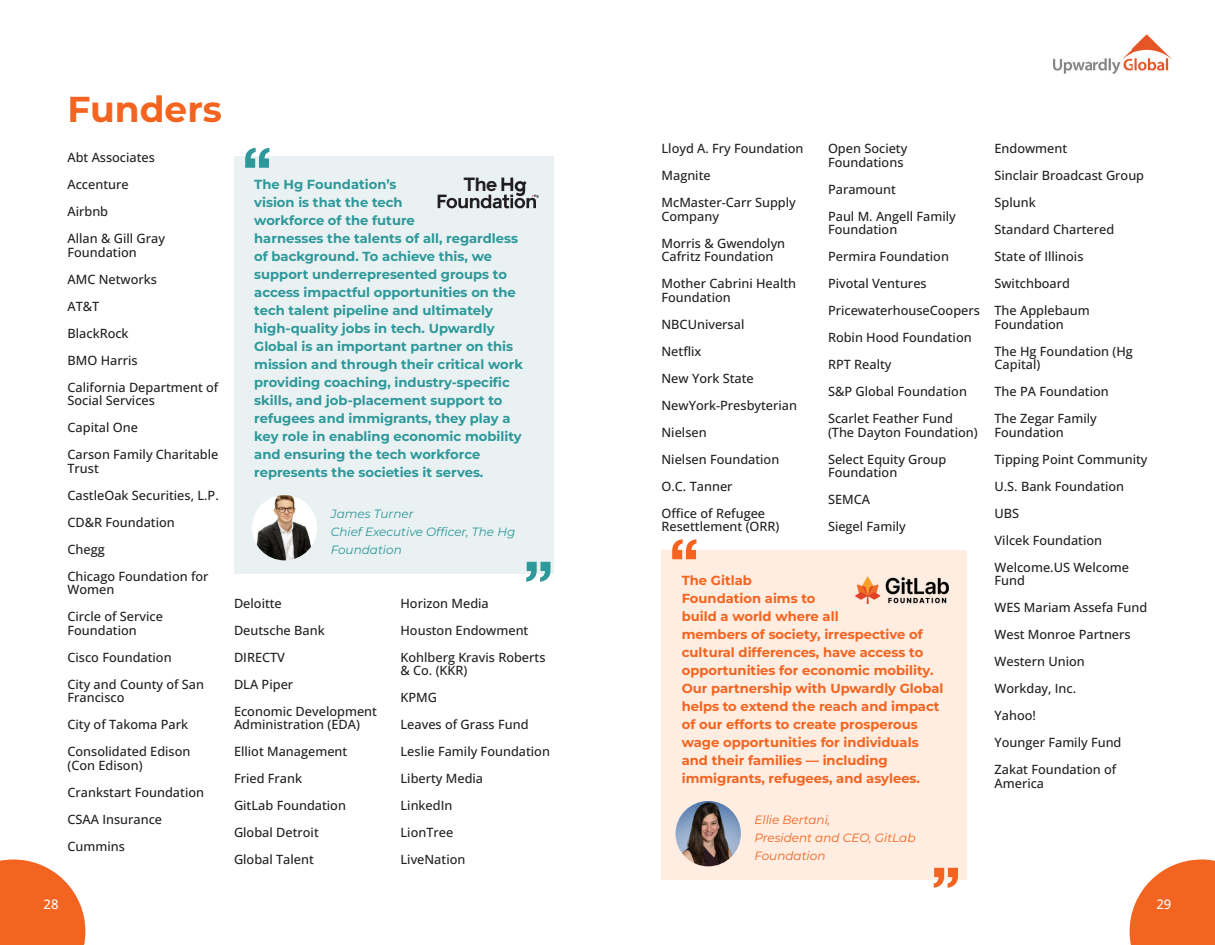
<style>
.page{position:relative;width:1215px;height:945px;background:#fff}
.page>*{position:absolute;margin:0;border:0;box-sizing:border-box;transform-origin:0 0}
.t1{font:700 60px "Archivo Expanded";color:#2e989a}
.t2{font:700 60px "Archivo Expanded";color:#f36421}
.t3{font:700 36px "Montserrat";color:#f36421}
.t4{font:700 18.9px "Reader";color:#231f20}
.t5{font:700 13.2px/18px "Montserrat";color:#2e989a}
.t6{font:700 13.2px/18px "Montserrat";color:#f36421}
.t7{font:500 13.2px "Open Sans";color:#fff}
.t8{font:500 12.75px/27px "Open Sans";color:#231f20}
.t9{font:italic 12px/18px "Montserrat";color:#2e989a}
.t10{font:italic 12px/18px "Montserrat";color:#f36421}
.s1{font-size:18.75px}
</style>
<div class="page">
<div style="left:234px;top:156px;width:320px;height:418px;background:#e9f1f2"></div>
<div style="left:662px;top:550px;width:305px;height:330px;background:#feede0"></div>
<svg style="left:438px;top:178px;width:101px;height:30px"></svg>
<img style="left:855px;top:576px;width:94px;height:28px">
<img style="left:252px;top:495px;width:65px;height:65px;border-radius:33px">
<img style="left:676px;top:801px;width:65px;height:65px;border-radius:33px">
<svg style="left:0;top:860px;width:85px;height:85px;background:#f47a41"></svg>
<svg style="left:1130px;top:860px;width:85px;height:85px;background:#f47a41"></svg>
<img style="left:1054px;top:34px;width:118px;height:40px">
<h2 class="t3" style="left:68px;top:83px;width:156px">Funders</h2>
<p class="t8" style="left:68px;top:144px;width:99px">Abt Associates<br>Accenture<br>Airbnb<br>Allan &amp; Gill Gray</p>
<p class="t8" style="left:68px;top:238px;width:152px">Foundation<br>AMC Networks<br>AT&amp;T<br>BlackRock<br>BMO Harris<br>California Department of</p>
<p class="t8" style="left:68px;top:387px;width:152px">Social Services<br>Capital One<br>Carson Family Charitable</p>
<p class="t8" style="left:68px;top:454px;width:153px">Trust<br>CastleOak Securities, L.P.<br>CD&amp;R Foundation<br>Chegg<br>Chicago Foundation for</p>
<p class="t8" style="left:68px;top:576px;width:97px">Women<br>Circle of Service</p>
<p class="t8" style="left:68px;top:616px;width:138px">Foundation<br>Cisco Foundation<br>City and County of San</p>
<p class="t8" style="left:68px;top:684px;width:124px">Francisco<br>City of Takoma Park<br>Consolidated Edison</p>
<p class="t8" style="left:68px;top:751px;width:138px">(Con Edison)<br>Crankstart Foundation<br>CSAA Insurance<br>Cummins</p>
<h1 class="t1" style="left:241px;top:123px;width:33px">“</h1>
<h3 class="t4" style="left:464px;top:173px;width:35px">Th<span class="s1">e</span></h3>
<p class="t5" style="left:254px;top:175px;width:270px">The Hg Foundation’s<br>vision is that the tech<br>workforce of the future<br>harnesses the talents of all, regardless of background. To achieve this, we support underrepresented groups to access impactful opportunities on the tech talent pipeline and ultimately high-quality jobs in tech. Upwardly Global is an important partner on this mission and through their critical work providing coaching, industry-specific skills, and job-placement support to refugees and immigrants, they play a key role in enabling economic mobility and ensuring the tech workforce represents the societies it serves.</p>
<p class="t9" style="left:331px;top:504px;width:186px">James Turner<br>Chief Executive Officer, The Hg<br>Foundation</p>
<p class="t8" style="left:234px;top:589px;width:145px">Deloitte<br>Deutsche Bank<br>DIRECTV<br>DLA Piper<br>Economic Development</p>
<p class="t8" style="left:234px;top:711px;width:128px">Administration (EDA)<br>Elliot Management<br>Fried Frank<br>GitLab Foundation<br>Global Detroit<br>Global Talent</p>
<h1 class="t1" style="left:523px;top:537px;width:33px">”</h1>
<p class="t8" style="left:401px;top:589px;width:146px">Horizon Media<br>Houston Endowment<br>Kohlberg Kravis Roberts</p>
<p class="t8" style="left:401px;top:657px;width:151px">&amp; Co. (KKR)<br>KPMG<br>Leaves of Grass Fund<br>Leslie Family Foundation<br>Liberty Media<br>LinkedIn<br>LionTree<br>LiveNation</p>
<p class="t8" style="left:662px;top:135px;width:143px">Lloyd A. Fry Foundation<br>Magnite<br>McMaster-Carr Supply</p>
<p class="t8" style="left:662px;top:202px;width:125px">Company<br>Morris &amp; Gwendolyn</p>
<p class="t8" style="left:662px;top:243px;width:136px">Cafritz Foundation<br>Mother Cabrini Health</p>
<p class="t8" style="left:662px;top:283px;width:137px">Foundation<br>NBCUniversal<br>Netflix<br>New York State<br>NewYork-Presbyterian<br>Nielsen<br>Nielsen Foundation<br>O.C. Tanner<br>Office of Refugee</p>
<p class="t8" style="left:662px;top:513px;width:120px">Resettlement (ORR)</p>
<h1 class="t2" style="left:668px;top:514px;width:33px">“</h1>
<p class="t8" style="left:828px;top:142px;width:81px;line-height:13.5px">Open Society<br>Foundations</p>
<p class="t8" style="left:828px;top:175px;width:129px">Paramount<br>Paul M. Angell Family</p>
<p class="t8" style="left:828px;top:216px;width:153px">Foundation<br>Permira Foundation<br>Pivotal Ventures<br>PricewaterhouseCoopers<br>Robin Hood Foundation<br>RPT Realty<br>S&amp;P Global Foundation<br>Scarlet Feather Fund</p>
<p class="t8" style="left:828px;top:418px;width:151px">(The Dayton Foundation)<br>Select Equity Group</p>
<p class="t8" style="left:828px;top:459px;width:79px">Foundation<br>SEMCA<br>Siegel Family</p>
<p class="t6" style="left:682px;top:571px;width:263px">The Gitlab<br>Foundation aims to<br>build a world where all<br>members of society, irrespective of cultural differences, have access to opportunities for economic mobility.<br>Our partnership with Upwardly Global helps to extend the reach and impact of our efforts to create prosperous wage opportunities for individuals and their families — including immigrants, refugees, and asylees.</p>
<p class="t10" style="left:754px;top:810px;width:163px">Ellie Bertani,<br>President and CEO, GitLab<br>Foundation</p>
<h1 class="t2" style="left:930px;top:843px;width:33px">”</h1>
<p class="t8" style="left:995px;top:135px;width:151px">Endowment<br>Sinclair Broadcast Group<br>Splunk<br>Standard Chartered<br>State of Illinois<br>Switchboard<br>The Applebaum</p>
<p class="t8" style="left:995px;top:310px;width:140px">Foundation<br>The Hg Foundation (Hg</p>
<p class="t8" style="left:995px;top:351px;width:116px">Capital)<br>The PA Foundation<br>The Zegar Family</p>
<p class="t8" style="left:995px;top:418px;width:155px">Foundation<br>Tipping Point Community<br>U.S. Bank Foundation<br>UBS<br>Vilcek Foundation<br>Welcome.US Welcome</p>
<p class="t8" style="left:995px;top:567px;width:154px">Fund<br>WES Mariam Assefa Fund<br>West Monroe Partners<br>Western Union<br>Workday, Inc.<br>Yahoo!<br>Younger Family Fund<br>Zakat Foundation of</p>
<p class="t8" style="left:995px;top:770px;width:51px">America</p>
<p class="t7" style="left:44px;top:895px;width:17px">28</p>
<p class="t7" style="left:1156px;top:895px;width:17px">29</p>
</div>
